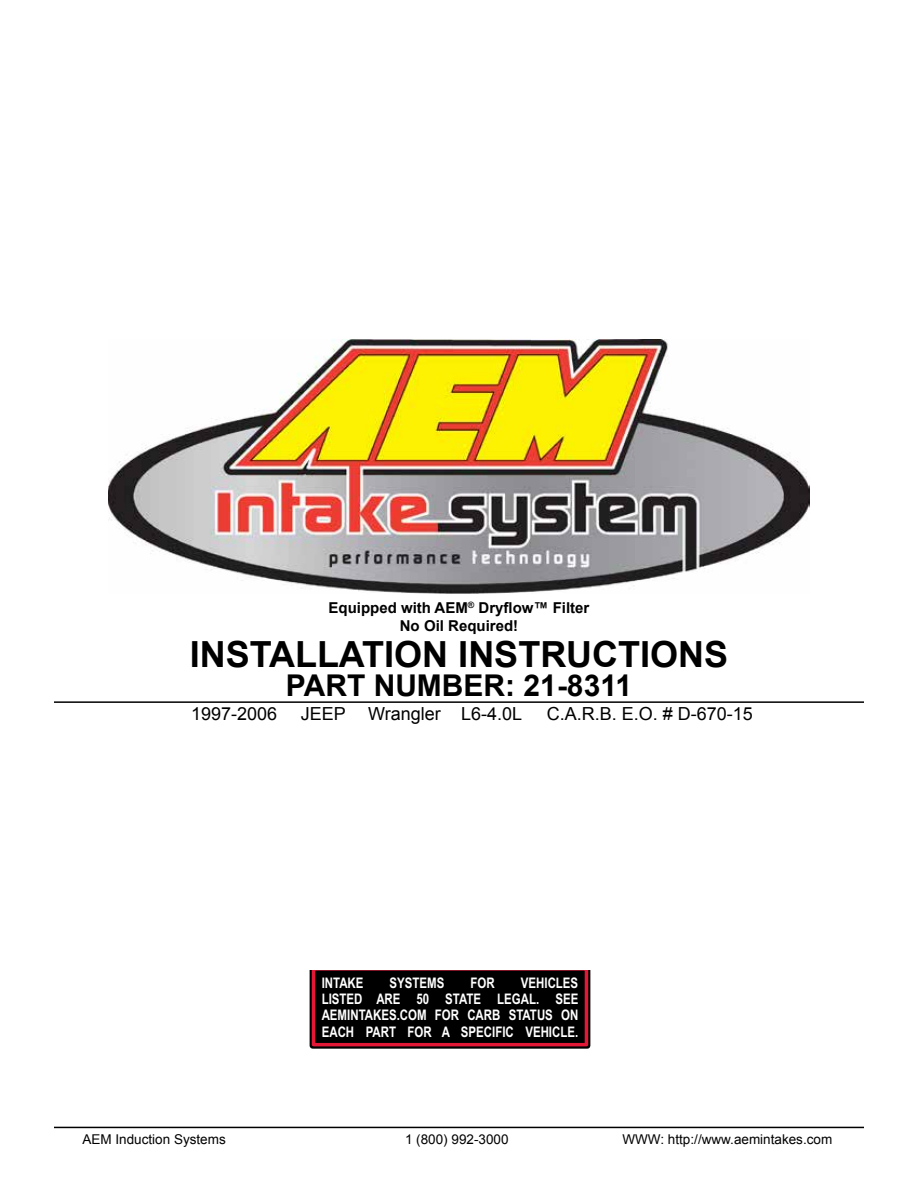
<style>
.page{position:relative;width:918px;height:1188px;background:#fff}
.page>*{position:absolute;margin:0;border:0;box-sizing:border-box;transform-origin:0 0}
.t1{font:700 36px "Arial";color:#000}
.t2{font:700 30px "Arial";color:#000}
.t3{font:18px "Arial";color:#000}
.t4{font:700 15px/18px "Arial";color:#000;text-align:center}
.t5{font:700 14.55px/16px "Arial";color:#fff;text-align:justify;scale:.79 1}
.t6{font:13.5px "Arial";color:#000}
</style>
<div class="page">
<hr style="left:54px;top:701px;width:810px;height:2px;background:#000">
<img style="left:108px;top:339px;width:702px;height:255px">
<hr style="left:54px;top:1127px;width:810px;height:1px;background:#000">
<svg style="left:310px;top:970px;width:280px;height:79px;background:#110205"></svg>
<p class="t4" style="left:329px;top:600px;width:262px">Equipped with AEM<sup>®</sup> Dryflow™ Filter<br>No Oil Required!</p>
<h1 class="t1" style="left:190px;top:630px;width:540px">INSTALLATION INSTRUCTIONS</h1>
<h2 class="t2" style="left:286px;top:666px;width:348px">PART NUMBER: 21-8311</h2>
<p class="t3" style="left:191px;top:702px;width:88px">1997-2006</p>
<p class="t3" style="left:301px;top:702px;width:223px">JEEP Wrangler L6-4.0L</p>
<p class="t3" style="left:547px;top:702px;width:208px">C.A.R.B. E.O. # D-670-15</p>
<p class="t5" style="left:322px;top:976px;width:326px;text-indent:199px">VEHICLES LISTED ARE 50 STATE LEGAL. SEE AEMINTAKES.COM FOR CARB STATUS ON EACH PART FOR A SPECIFIC VEHICLE.</p>
<p class="t5" style="left:322px;top:976px;width:55px">INTAKE</p>
<p class="t5" style="left:390px;top:976px;width:71px">SYSTEMS</p>
<p class="t5" style="left:471px;top:976px;width:32px">FOR</p>
<p class="t6" style="left:82px;top:1130px;width:145px">AEM Induction Systems</p>
<p class="t6" style="left:405px;top:1130px;width:105px">1 (800) 992-3000</p>
<p class="t6" style="left:622px;top:1130px;width:211px">WWW: http://www.aemintakes.com</p>
</div>
